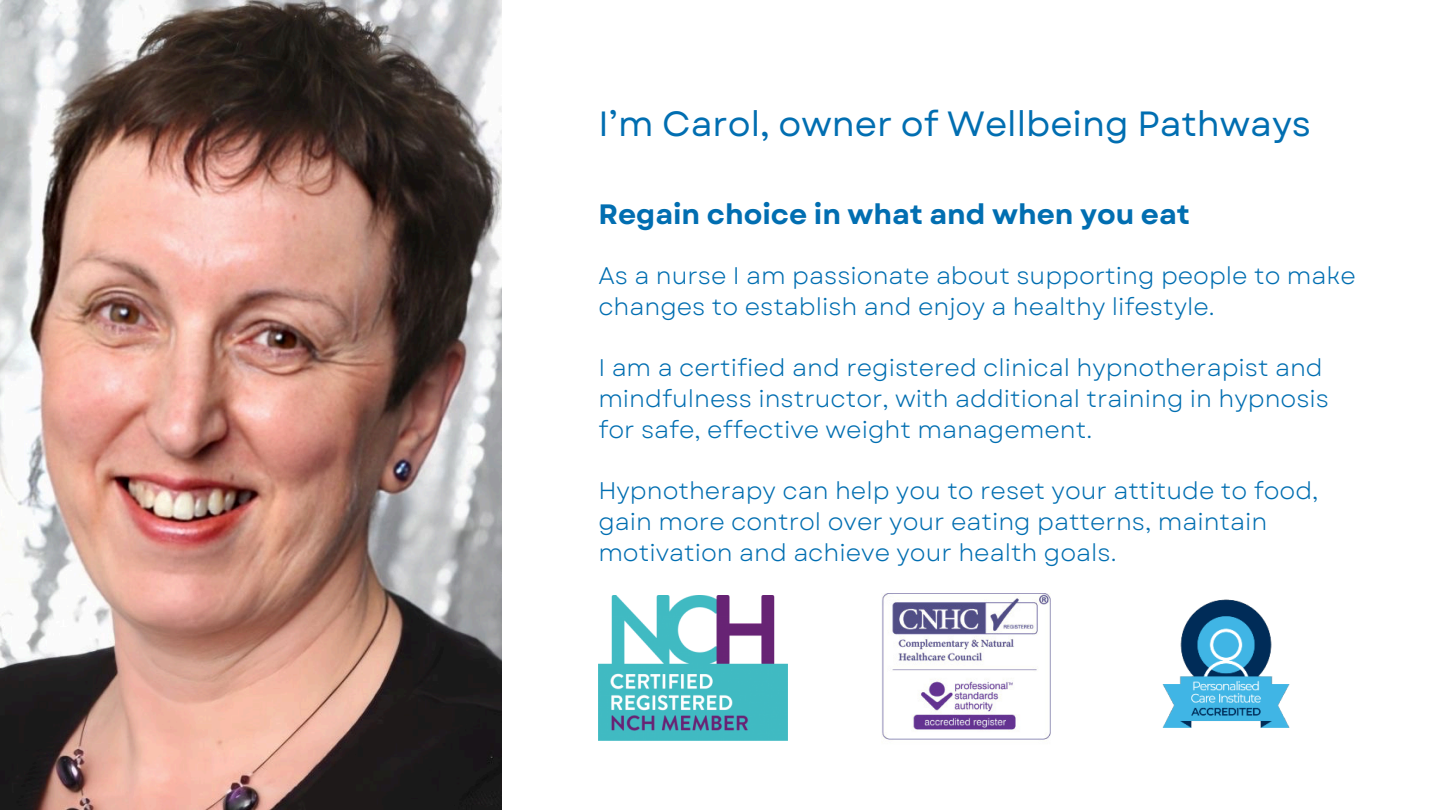
<style>
.page{position:relative;width:1440px;height:810px;background:#fff}
.page>*{position:absolute;margin:0;border:0;box-sizing:border-box;transform-origin:0 0}
.t1{font:35px "Garet";color:#016eb1}
.t2{font:700 28px "Garet";color:#016eb1}
.t3{font:24px/30.8px "Garet";color:#016eb1}
</style>
<div class="page">
<img style="left:598px;top:595px;width:189px;height:146px">
<img style="left:881px;top:593px;width:170px;height:147px">
<img style="left:1162px;top:599px;width:128px;height:129px">
<img style="left:0;top:0;width:502px;height:810px">
<p class="t1" style="left:598px;top:99px;width:714px">I’m Carol, owner of Wellbeing Pathways</p>
<p class="t2" style="left:598px;top:194px;width:593px">Regain choice in what and when you eat</p>
<p class="t3" style="left:598px;top:260px;width:759px">As a nurse I am passionate about supporting people to make changes to establish and enjoy a healthy lifestyle.</p>
<p class="t3" style="left:598px;top:353px;width:732px">I am a certified and registered clinical hypnotherapist and mindfulness instructor, with additional training in hypnosis for safe, effective weight management.</p>
<p class="t3" style="left:598px;top:476px;width:722px">Hypnotherapy can help you to reset your attitude to food, gain more control over your eating patterns, maintain motivation and achieve your health goals.</p>
</div>
